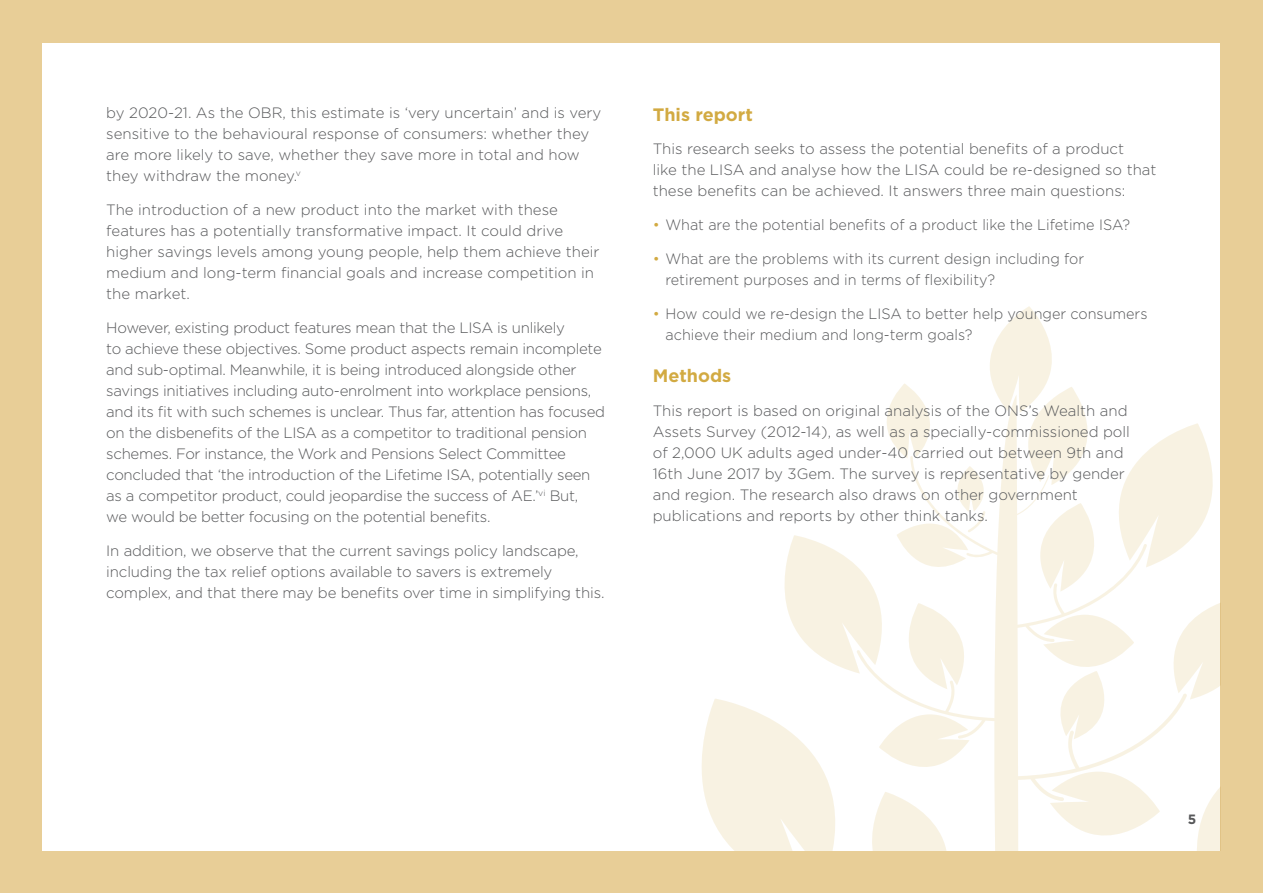
<style>
.page{position:relative;width:1263px;height:893px;background:#e8ce97}
.page>*{position:absolute;margin:0;border:0;box-sizing:border-box;transform-origin:0 0}
.t1{font:700 18px "Gotham";color:#d2aa42}
.t2{font:300 15px/21px "Gotham";letter-spacing:-.005em;color:#57585a}
.t3{font:300 15px/21px "Gotham";letter-spacing:-.005em;color:#57585a;scale:.96 1}
.t4{font:700 13.5px "Gotham";color:#57585a}
.s1{color:#d2aa42}
</style>
<div class="page">
<div style="left:43px;top:43px;width:1177px;height:807px;background:#fff"></div>
<svg style="left:702px;top:306px;width:518px;height:544px"></svg>
<p class="t2" style="left:106px;top:102px;width:497px">by 2020-21. As the OBR, this estimate is ‘very uncertain’ and is very sensitive to the behavioural response of consumers: whether they are more likely to save, whether they save more in total and how they withdraw the money.<sup>v</sup></p>
<p class="t2" style="left:106px;top:199px;width:495px">The introduction of a new product into the market with these features has a potentially transformative impact. It could drive higher savings levels among young people, help them achieve their medium and long-term financial goals and increase competition in the market.</p>
<p class="t2" style="left:106px;top:317px;width:500px">However, existing product features mean that the LISA is unlikely<br>to achieve these objectives. Some product aspects remain incomplete and sub-optimal. Meanwhile, it is being introduced alongside other savings initiatives including auto-enrolment into workplace pensions, and its fit with such schemes is unclear. Thus far, attention has focused on the disbenefits of the LISA as a competitor to traditional pension schemes. For instance, the Work and Pensions Select Committee concluded that ‘the introduction of the Lifetime ISA, potentially seen as a competitor product, could jeopardise the success of AE.’<sup>vi</sup> But,<br>we would be better focusing on the potential benefits.</p>
<p class="t2" style="left:106px;top:540px;width:500px">In addition, we observe that the current savings policy landscape, including the tax relief options available to savers is extremely complex, and that there may be benefits over time in simplifying this.</p>
<p class="t1" style="left:653px;top:104px;width:102px">This report</p>
<p class="t2" style="left:653px;top:139px;width:505px">This research seeks to assess the potential benefits of a product<br>like the LISA and analyse how the LISA could be re-designed so that these benefits can be achieved. It answers three main questions:</p>
<p class="t3" style="left:653px;top:214px;width:499px"><span class="s1">•</span> What are the potential benefits of a product like the Lifetime ISA?</p>
<p class="t3" style="left:665px;top:248px;width:438px;text-indent:-13px"><span class="s1">•</span> What are the problems with its current design including for retirement purposes and in terms of flexibility?</p>
<p class="t3" style="left:665px;top:303px;width:504px;text-indent:-13px"><span class="s1">•</span> How could we re-design the LISA to better help younger consumers achieve their medium and long-term goals?</p>
<p class="t1" style="left:653px;top:365px;width:80px">Methods</p>
<p class="t2" style="left:653px;top:400px;width:479px">This report is based on original analysis of the ONS’s Wealth and Assets Survey (2012-14), as well as a specially-commissioned poll of 2,000 UK adults aged under-40 carried out between 9th and 16th June 2017 by 3Gem. The survey is representative by gender and region. The research also draws on other government publications and reports by other think tanks.</p>
<p class="t4" style="left:1188px;top:811px;width:10px">5</p>
</div>
